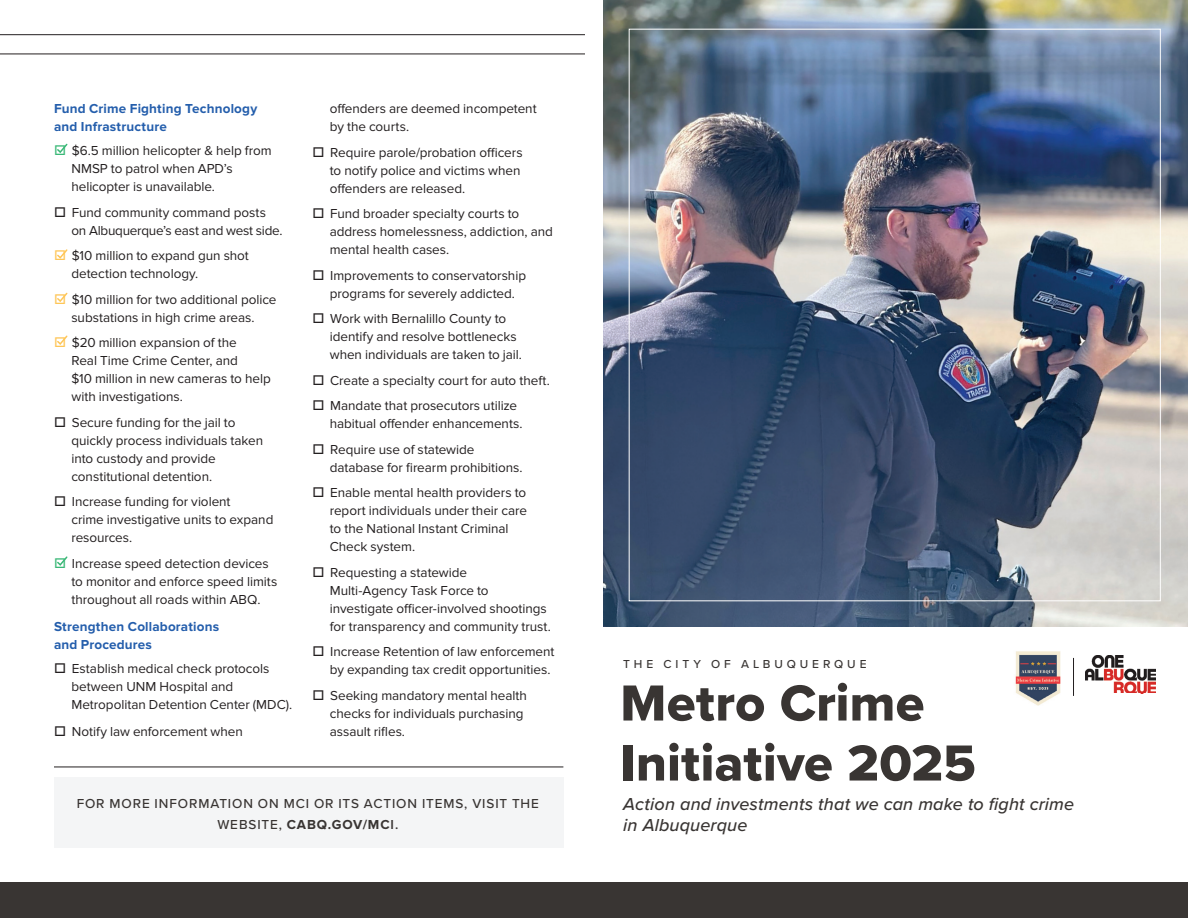
<style>
.page{position:relative;width:1188px;height:918px;background:#fff}
.page>*{position:absolute;margin:0;border:0;box-sizing:border-box;transform-origin:0 0}
.t1{font:52.5px/60px "Proxima Nova Extrabld";color:#393533}
.t2{font:italic 500 18px/21px "Proxima Nova";letter-spacing:.005em;color:#393533}
.t3{font:13.5px/18px "Proxima Nova";letter-spacing:-.005em;color:#231f20}
.t4{font:700 13.5px/18px "Proxima Nova";letter-spacing:.01em;color:#245eac}
.t5{font:500 13.5px/21px "Proxima Nova";letter-spacing:.07em;color:#393533;text-align:center}
.t6{font:500 12px "Proxima Nova";letter-spacing:.32em;color:#393533}
.s1{color:#3ab877}
.s2{color:#fec658}
.s3{font-weight:700}
.s4{font-weight:600}
</style>
<div class="page">
<img style="left:603px;top:0;width:585px;height:626px">
<div style="left:0;top:882px;width:1188px;height:36px;background:#393533"></div>
<img style="left:1085px;top:656px;width:70px;height:38px">
<img style="left:1015px;top:651px;width:46px;height:55px">
<hr style="left:1073px;top:658px;width:1px;height:38px;background:#231f20">
<div style="left:54px;top:778px;width:509px;height:70px;background:#f4f5f6"></div>
<hr style="left:54px;top:767px;width:509px;height:1px;background:#231f20">
<hr style="left:0;top:34px;width:585px;height:1px;background:#231f20">
<hr style="left:0;top:54px;width:585px;height:1px;background:#231f20">
<svg style="left:57px;top:556px;width:11px;height:10px"></svg>
<svg style="left:57px;top:143px;width:11px;height:10px"></svg>
<svg style="left:57px;top:249px;width:11px;height:10px"></svg>
<svg style="left:57px;top:292px;width:11px;height:10px"></svg>
<svg style="left:57px;top:335px;width:11px;height:10px"></svg>
<p class="t4" style="left:54px;top:100px;width:205px">Fund Crime Fighting Technology and Infrastructure</p>
<p class="t3" style="left:71px;top:142px;width:202px;text-indent:-17px"><span class="s1">□</span> $6.5 million helicopter &amp; help from<br>NMSP to patrol when APD’s helicopter is unavailable.</p>
<p class="t3" style="left:71px;top:203px;width:213px;text-indent:-17px">□ Fund community command posts on Albuquerque’s east and west side.</p>
<p class="t3" style="left:71px;top:247px;width:179px;text-indent:-17px"><span class="s2">□</span> $10 million to expand gun shot detection technology.</p>
<p class="t3" style="left:54px;top:290px;width:224px;text-align:center"><span class="s2">□</span> $10 million for two additional police substations in high crime areas.</p>
<p class="t3" style="left:71px;top:334px;width:201px;text-indent:-17px"><span class="s2">□</span> $20 million expansion of the<br>Real Time Crime Center, and<br>$10 million in new cameras to help with investigations.</p>
<p class="t3" style="left:71px;top:413px;width:193px;text-indent:-17px">□ Secure funding for the jail to quickly process individuals taken into custody and provide constitutional detention.</p>
<p class="t3" style="left:71px;top:493px;width:204px;text-indent:-17px">□ Increase funding for violent<br>crime investigative units to expand resources.</p>
<p class="t3" style="left:71px;top:554px;width:207px;text-indent:-17px"><span class="s1">□</span> Increase speed detection devices to monitor and enforce speed limits throughout all roads within ABQ.</p>
<p class="t4" style="left:54px;top:617px;width:167px">Strengthen Collaborations and Procedures</p>
<p class="t3" style="left:71px;top:659px;width:222px;text-indent:-17px">□ Establish medical check protocols between UNM Hospital and<br>Metropolitan Detention Center (MDC).</p>
<p class="t3" style="left:54px;top:722px;width:190px">□ Notify law enforcement when</p>
<p class="t3" style="left:330px;top:100px;width:208px">offenders are deemed incompetent by the courts.</p>
<p class="t3" style="left:330px;top:143px;width:194px;text-indent:-17px">□ Require parole/probation officers to notify police and victims when offenders are released.</p>
<p class="t3" style="left:330px;top:205px;width:225px;text-indent:-17px">□ Fund broader specialty courts to address homelessness, addiction, and mental health cases.</p>
<p class="t3" style="left:312px;top:266px;width:215px;text-align:center">□ Improvements to conservatorship programs for severely addicted.</p>
<p class="t3" style="left:330px;top:310px;width:194px;text-indent:-17px">□ Work with Bernalillo County to identify and resolve bottlenecks when individuals are taken to jail.</p>
<p class="t3" style="left:312px;top:371px;width:239px">□ Create a specialty court for auto theft.</p>
<p class="t3" style="left:330px;top:397px;width:194px;text-indent:-17px">□ Mandate that prosecutors utilize habitual offender enhancements.</p>
<p class="t3" style="left:330px;top:440px;width:194px;text-indent:-17px">□ Require use of statewide database for firearm prohibitions.</p>
<p class="t3" style="left:330px;top:484px;width:199px;text-indent:-17px">□ Enable mental health providers to report individuals under their care to the National Instant Criminal<br>Check system.</p>
<p class="t3" style="left:330px;top:563px;width:223px;text-indent:-17px">□ Requesting a statewide<br>Multi-Agency Task Force to investigate officer-involved shootings for transparency and community trust.</p>
<p class="t3" style="left:330px;top:643px;width:226px;text-indent:-17px">□ Increase Retention of law enforcement by expanding tax credit opportunities.</p>
<p class="t3" style="left:330px;top:686px;width:199px;text-indent:-17px">□ Seeking mandatory mental health checks for individuals purchasing assault rifles.</p>
<p class="t5" style="left:77px;top:792px;width:464px">FOR MORE INFORMATION ON MCI OR ITS ACTION ITEMS, VISIT THE<br>WEBSITE, <span class="s3">CABQ.GOV/MC</span><span class="s4">I.</span></p>
<p class="t6" style="left:623px;top:655px;width:245px">THE CITY OF ALBUQUERQUE</p>
<h1 class="t1" style="left:620px;top:672px;width:357px">Metro Crime<br>Initiative 2025</h1>
<h2 class="t2" style="left:623px;top:793px;width:452px">Action and investments that we can make to fight crime in Albuquerque</h2>
</div>
